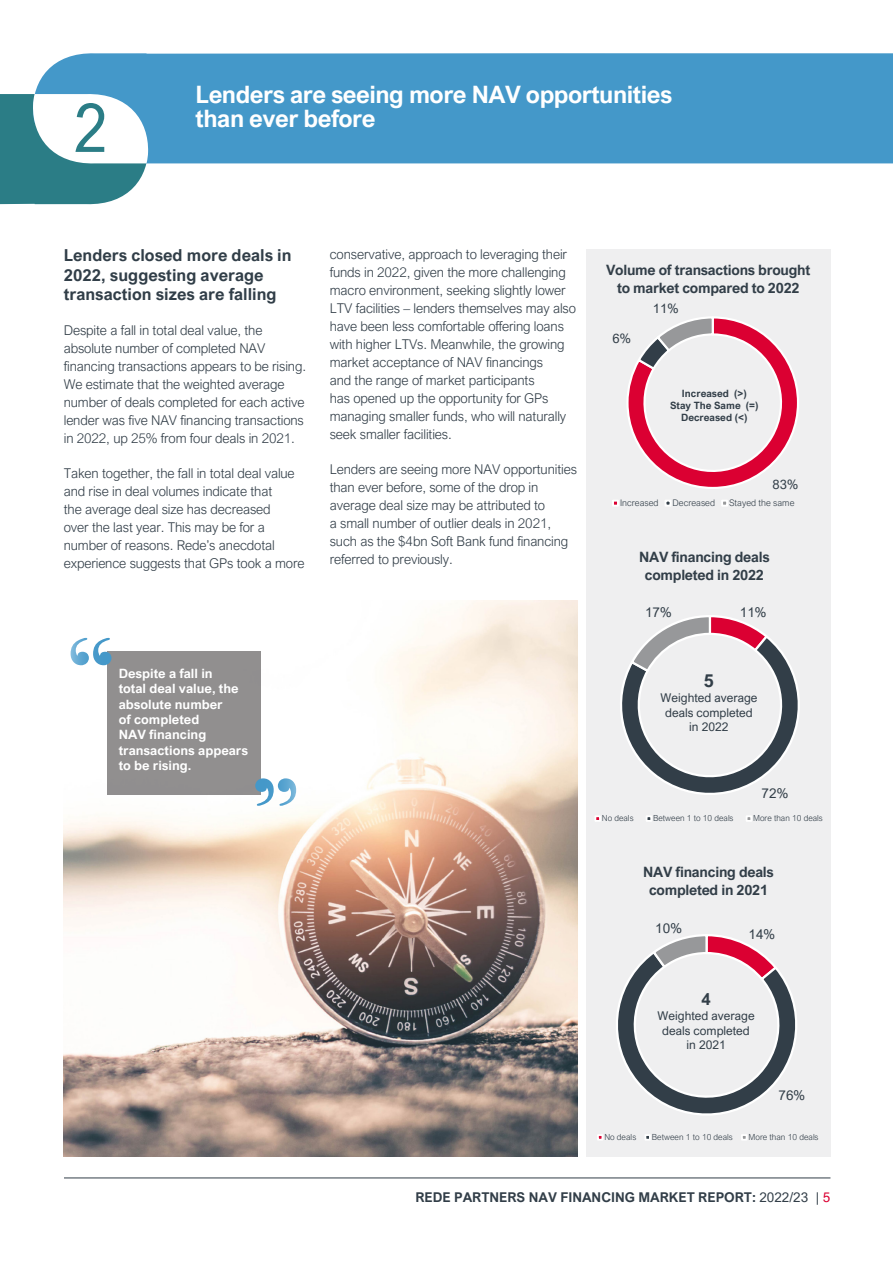
<style>
.page{position:relative;width:893px;height:1263px;background:#fff}
.page>*{position:absolute;margin:0;border:0;box-sizing:border-box;transform-origin:0 0}
.Body_Copy{font:68.4px "Arial Nova Cond";color:#2b7d86}
.t1{font:700 24px/24px "Arial Nova";letter-spacing:-.02em;color:#fff}
.t2{font:700 18px "Arial Nova";color:#323e48}
.NAV_Top_Heads{font:700 16.5px/19.8px "Arial Nova";color:#313e48}
.t3{font:700 16.5px "Arial Nova";color:#323e48}
.NAV_Chart_Heads{font:700 14.25px/18px "Arial Nova";letter-spacing:-.02em;color:#323e48;text-align:center}
.NAV_Body_Text{font:300 13.5px/18px "Arial Nova";letter-spacing:-.01em;color:#323e48}
.t4{font:700 13.5px "Arial Nova";color:#323e48}
.t5{font:13.5px "Arial Nova";letter-spacing:.005em;color:#323e48}
.t6{font:13.05px "Arial Nova";color:#323e48}
.NAV_Body_Text-2{font:700 12.9px/15.5px "Arial Nova";color:#fff}
.t7{font:12px/14.4px "Arial Nova";color:#323e48;text-align:center}
.t8{font:11.7px "Arial Nova";color:#323e48}
.t9{font:10.95px "Arial Nova";color:#323e48}
.t10{font:10.8px "Arial Nova";color:#323e48}
.t11{font:700 10.05px/12.1px "Arial Nova";color:#323e48;text-align:center}
.t12{font:300 10.05px "Arial Nova";color:#323e48}
.t13{font:300 9px "Arial Nova";letter-spacing:.005em;color:#323e48}
.t14{font:300 8.4px "Arial Nova";letter-spacing:.005em;color:#323e48}
.s1{font-weight:400}
.s2{font-weight:400;color:#db0032}
</style>
<div class="page">
<hr style="left:64px;top:1178px;width:766px;height:1px;background:#323e48">
<div style="left:586px;top:249px;width:244px;height:908px;background:#efeff0"></div>
<div style="left:35px;top:53px;width:858px;height:110px;background:#4498c9"></div>
<svg style="left:0;top:93px;width:149px;height:112px"></svg>
<img style="left:64px;top:600px;width:514px;height:557px">
<svg style="left:620px;top:615px;width:180px;height:180px"></svg>
<svg style="left:616px;top:934px;width:181px;height:181px"></svg>
<svg style="left:627px;top:316px;width:172px;height:173px"></svg>
<svg style="left:612px;top:500px;width:7px;height:6px"></svg>
<svg style="left:665px;top:500px;width:6px;height:6px"></svg>
<svg style="left:721px;top:500px;width:7px;height:6px"></svg>
<svg style="left:595px;top:816px;width:6px;height:6px"></svg>
<svg style="left:646px;top:816px;width:6px;height:6px"></svg>
<svg style="left:746px;top:816px;width:6px;height:6px"></svg>
<svg style="left:597px;top:1134px;width:6px;height:6px"></svg>
<div style="left:644px;top:1134px;width:7px;height:6px;border:2px solid #fff"></div>
<svg style="left:741px;top:1134px;width:6px;height:6px"></svg>
<div style="left:107px;top:651px;width:154px;height:144px;background:#918f8f"></div>
<svg style="left:71px;top:638px;width:40px;height:27px"></svg>
<svg style="left:255px;top:778px;width:41px;height:28px"></svg>
<p class="Body_Copy" style="left:73px;top:85px;width:36px">2</p>
<p class="t1" style="left:196px;top:82px;width:478px">Lenders are seeing more NAV opportunities than ever before</p>
<p class="NAV_Top_Heads" style="left:64px;top:245px;width:229px">Lenders closed more deals in<br>2022, suggesting average transaction sizes are falling</p>
<p class="NAV_Body_Text" style="left:64px;top:322px;width:244px">Despite a fall in total deal value, the absolute number of completed NAV financing transactions appears to be rising.<br>We estimate that the weighted average number of deals completed for each active lender was five NAV financing transactions in 2022, up 25% from four deals in 2021.</p>
<p class="NAV_Body_Text" style="left:64px;top:465px;width:242px">Taken together, the fall in total deal value and rise in deal volumes indicate that<br>the average deal size has decreased<br>over the last year. This may be for a number of reasons. Rede’s anecdotal experience suggests that GPs took a more</p>
<p class="NAV_Body_Text-2" style="left:119px;top:665px;width:131px">Despite a fall in<br>total deal value, the absolute number<br>of completed<br>NAV financing transactions appears to be rising.</p>
<p class="NAV_Body_Text" style="left:330px;top:245px;width:248px">conservative, approach to leveraging their funds in 2022, given the more challenging macro environment, seeking slightly lower LTV facilities – lenders themselves may also have been less comfortable offering loans with higher LTVs. Meanwhile, the growing market acceptance of NAV financings<br>and the range of market participants<br>has opened up the opportunity for GPs managing smaller funds, who will naturally seek smaller facilities.</p>
<p class="NAV_Body_Text" style="left:330px;top:460px;width:249px">Lenders are seeing more NAV opportunities than ever before, some of the drop in average deal size may be attributed to<br>a small number of outlier deals in 2021, such as the $4bn Soft Bank fund financing referred to previously.</p>
<p class="NAV_Chart_Heads" style="left:606px;top:261px;width:206px">Volume of transactions brought to market compared to 2022</p>
<p class="t8" style="left:688px;top:290px;width:25px">11%</p>
<p class="t6" style="left:613px;top:331px;width:20px">6%</p>
<p class="t6" style="left:653px;top:301px;width:27px">11%</p>
<p class="t11" style="left:670px;top:387px;width:90px">Increased (&gt;)<br>Stay The Same (=)<br>Decreased (&lt;)</p>
<p class="t6" style="left:772px;top:476px;width:27px">83%</p>
<p class="t13" style="left:620px;top:498px;width:40px">Increased</p>
<p class="t13" style="left:672px;top:498px;width:44px">Decreased</p>
<p class="t13" style="left:729px;top:498px;width:67px">Stayed the same</p>
<p class="t12" style="left:685px;top:548px;width:74px">Stayed the same</p>
<p class="NAV_Chart_Heads" style="left:639px;top:548px;width:132px">NAV financing deals completed in 2022</p>
<p class="t5" style="left:740px;top:604px;width:28px">11%</p>
<p class="t5" style="left:645px;top:605px;width:28px">17%</p>
<p class="t2" style="left:704px;top:670px;width:12px">5</p>
<p class="t7" style="left:660px;top:691px;width:98px">Weighted average deals completed in 2022</p>
<p class="t5" style="left:762px;top:785px;width:28px">72%</p>
<p class="t10" style="left:757px;top:788px;width:23px">72%</p>
<p class="t14" style="left:602px;top:813px;width:33px">No deals</p>
<p class="t14" style="left:653px;top:813px;width:82px">Between 1 to 10 deals</p>
<p class="t14" style="left:753px;top:813px;width:71px">More than 10 deals</p>
<p class="NAV_Chart_Heads" style="left:643px;top:862px;width:132px">NAV financing deals completed in 2021</p>
<p class="t5" style="left:655px;top:921px;width:28px">10%</p>
<p class="t5" style="left:748px;top:926px;width:28px">14%</p>
<p class="t3" style="left:701px;top:989px;width:11px">4</p>
<p class="t7" style="left:658px;top:1009px;width:98px">Weighted average deals completed in 2021</p>
<p class="t5" style="left:778px;top:1088px;width:28px">76%</p>
<p class="t9" style="left:778px;top:1090px;width:23px">76%</p>
<p class="t14" style="left:604px;top:1132px;width:33px">No deals</p>
<p class="t14" style="left:652px;top:1132px;width:83px">Between 1 to 10 deals</p>
<p class="t14" style="left:748px;top:1132px;width:72px">More than 10 deals</p>
<p class="t4" style="left:415px;top:1189px;width:416px">REDE PARTNERS NAV FINANCING MARKET REPORT: <span class="s1">2022/23 |</span> <span class="s2">5</span></p>
</div>
